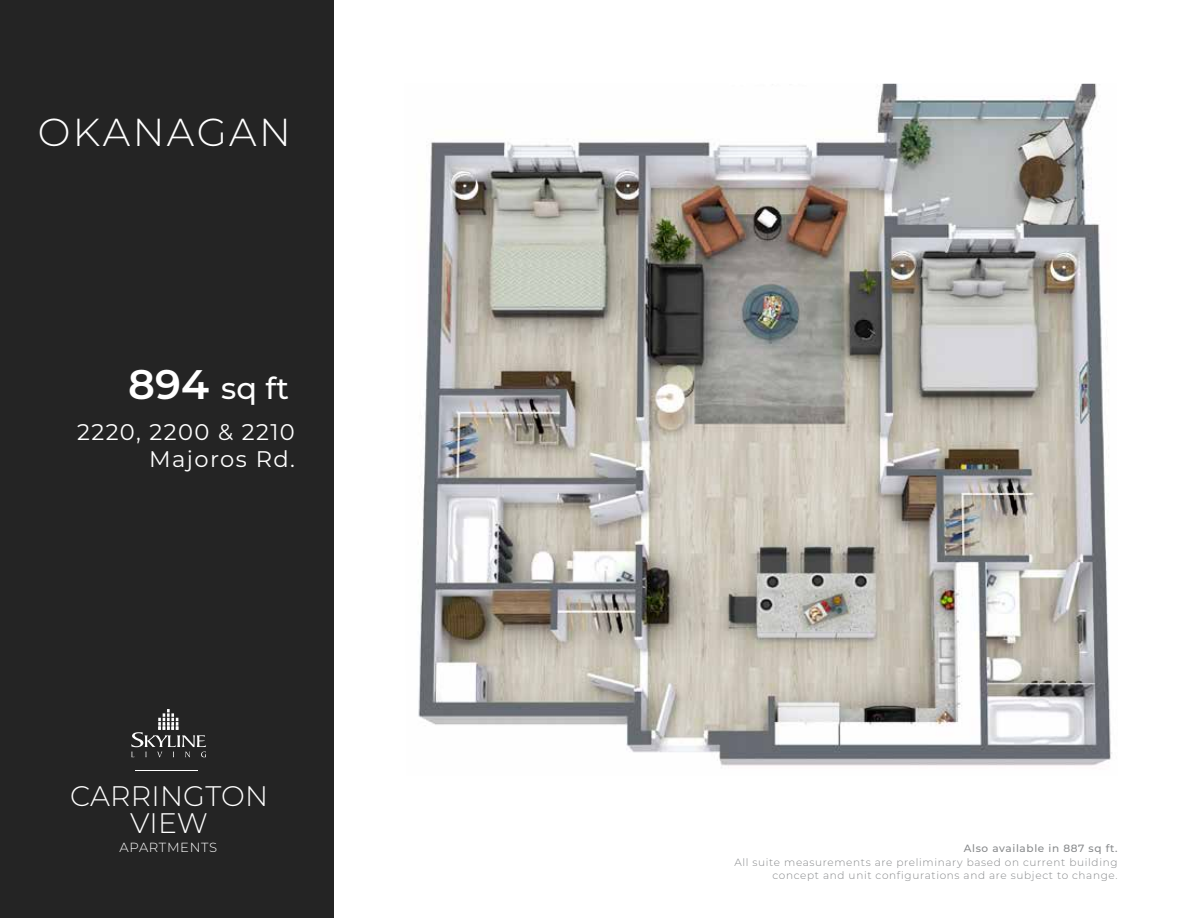
<style>
.page{position:relative;width:1188px;height:918px;background:#fff}
.page>*{position:absolute;margin:0;border:0;box-sizing:border-box;transform-origin:0 0}
.t1{font:300 39px "Montserrat";letter-spacing:.06em;color:#fff}
.t2{font:500 30.3px "Montserrat";color:#fff}
.t3{font:300 28.2px/27.2px "Montserrat";letter-spacing:.01em;color:#fff;text-align:center}
.t4{font:22.65px/27.2px "Montserrat";letter-spacing:.06em;color:#fff;text-align:right}
.t5{font:300 13.2px "Montserrat";letter-spacing:.05em;color:#fff}
.t6{font:300 10.5px/12.6px "Montserrat";letter-spacing:.06em;color:#888a8c;text-align:right}
.t7{font:500 10.5px "Montserrat";letter-spacing:.06em;color:#888a8c}
.s1{font-weight:600;font-size:41.25px}
</style>
<div class="page">
<div style="left:0;top:0;width:334px;height:918px;background:#242424"></div>
<img style="left:418px;top:84px;width:694px;height:682px">
<hr style="left:135px;top:770px;width:63px;height:1px;background:#fff">
<svg style="left:131px;top:709px;width:75px;height:48px"></svg>
<h1 class="t1" style="left:38px;top:105px;width:255px">OKANAGAN</h1>
<h2 class="t2" style="left:128px;top:367px;width:162px"><span class="s1">894</span> sq ft</h2>
<h3 class="t4" style="left:77px;top:418px;width:219px">2220, 2200 &amp; 2210<br>Majoros Rd.</h3>
<h3 class="t3" style="left:70px;top:781px;width:199px">CARRINGTON<br>VIEW</h3>
<p class="t5" style="left:120px;top:839px;width:99px">APARTMENTS</p>
<p class="t7" style="left:964px;top:841px;width:155px">Also available in 887 sq ft.</p>
<p class="t6" style="left:734px;top:856px;width:385px">All suite measurements are preliminary based on current building concept and unit configurations and are subject to change.</p>
</div>
